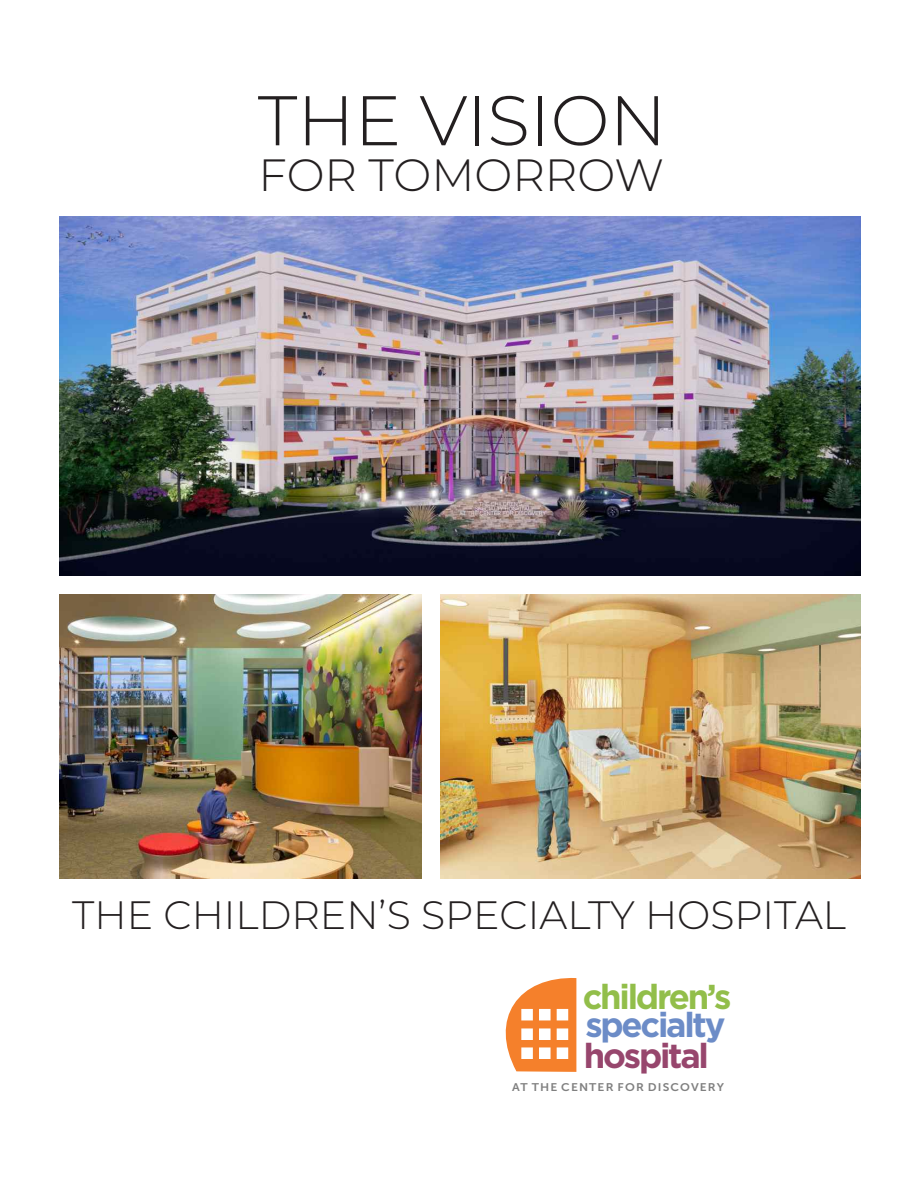
<style>
.page{position:relative;width:918px;height:1188px;background:#fff}
.page>*{position:absolute;margin:0;border:0;box-sizing:border-box;transform-origin:0 0}
.t1{font:300 70.2px "Montserrat";color:#231f20}
.t2{font:300 45.15px "Montserrat";color:#231f20}
.t3{font:300 39.6px "Montserrat";color:#231f20}
.t4{font:700 34.5px "Gotham";letter-spacing:-.065em;color:#92be4a}
.t5{font:700 34.5px "Gotham";letter-spacing:-.065em;color:#6c8cc7}
.t6{font:700 34.5px "Gotham";letter-spacing:-.065em;color:#97466d}
.t7{font:11.1px "Museo Sans 700";letter-spacing:.095em;color:#808080;scale:1.09 1}
</style>
<div class="page">
<img style="left:60px;top:217px;width:801px;height:359px">
<img style="left:60px;top:594px;width:361px;height:284px">
<img style="left:441px;top:594px;width:420px;height:284px">
<svg style="left:505px;top:978px;width:71px;height:94px"></svg>
<h1 class="t1" style="left:258px;top:77px;width:410px">THE VISION</h1>
<p class="t2" style="left:259px;top:147px;width:407px">FOR TOMORROW</p>
<p class="t3" style="left:72px;top:891px;width:775px">THE CHILDREN’S SPECIALTY HOSPITAL</p>
<p class="t4" style="left:583px;top:981px;width:150px">children’s</p>
<p class="t5" style="left:585px;top:1009px;width:142px">specialty</p>
<p class="t6" style="left:584px;top:1040px;width:127px">hospital</p>
<p class="t7" style="left:512px;top:1083px;width:196px">AT THE CENTER FOR DISCOVERY</p>
</div>
